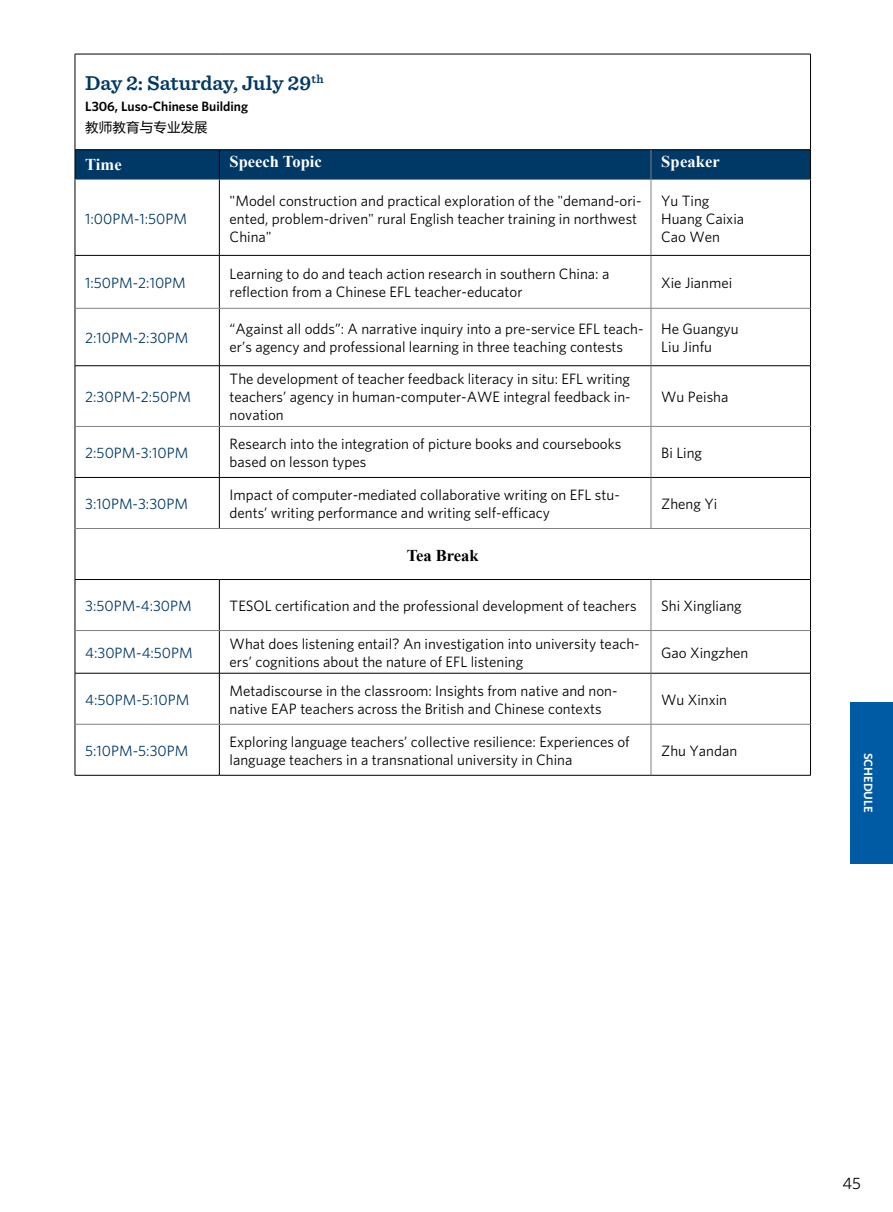
<style>
.page{position:relative;width:893px;height:1212px;background:#fff}
.page>*{position:absolute;margin:0;border:0;box-sizing:border-box;transform-origin:0 0}
.t1{font:600 21px "Sentinel";color:#003966}
.t2{font:700 16.5px "Times New Roman";color:#fff}
.t3{font:700 16.5px "Times New Roman";color:#000}
.t4{font:16.5px "Whitney";color:#000}
.t5{font:15px/18px "Whitney";color:#000}
.t6{font:15px "Whitney";color:#003966}
.t7{font:600 13.5px "Whitney";color:#000}
.t8{font:13.5px "FZLTHK GBK1 0";letter-spacing:.01em;color:#000}
.t9{font:600 12px "Whitney";color:#fff;scale:1.05 1}
</style>
<div class="page">
<div style="left:850px;top:702px;width:43px;height:161px;background:#005ba5"></div>
<hr style="left:810px;top:54px;width:1px;height:95px;background:#000">
<hr style="left:810px;top:528px;width:1px;height:51px;background:#000">
<hr style="left:75px;top:54px;width:144px;height:1px;background:#000">
<hr style="left:75px;top:54px;width:1px;height:95px;background:#000">
<hr style="left:219px;top:54px;width:432px;height:1px;background:#000">
<hr style="left:651px;top:54px;width:160px;height:1px;background:#000">
<hr style="left:75px;top:149px;width:144px;height:1px;background:#000">
<hr style="left:219px;top:149px;width:432px;height:1px;background:#000">
<hr style="left:651px;top:149px;width:160px;height:1px;background:#000">
<hr style="left:75px;top:179px;width:1px;height:76px;background:#000">
<hr style="left:219px;top:179px;width:1px;height:76px;background:#000">
<hr style="left:810px;top:179px;width:1px;height:76px;background:#000">
<hr style="left:75px;top:255px;width:144px;height:1px;background:#000">
<hr style="left:75px;top:256px;width:1px;height:52px;background:#000">
<hr style="left:219px;top:255px;width:432px;height:1px;background:#000">
<hr style="left:219px;top:256px;width:1px;height:52px;background:#000">
<hr style="left:651px;top:255px;width:160px;height:1px;background:#000">
<hr style="left:810px;top:256px;width:1px;height:52px;background:#000">
<hr style="left:75px;top:308px;width:1px;height:57px;background:#000">
<hr style="left:219px;top:308px;width:1px;height:57px;background:#000">
<hr style="left:810px;top:308px;width:1px;height:57px;background:#000">
<hr style="left:75px;top:365px;width:144px;height:1px;background:#000">
<hr style="left:75px;top:366px;width:1px;height:60px;background:#000">
<hr style="left:219px;top:365px;width:432px;height:1px;background:#000">
<hr style="left:219px;top:366px;width:1px;height:60px;background:#000">
<hr style="left:651px;top:365px;width:160px;height:1px;background:#000">
<hr style="left:810px;top:366px;width:1px;height:60px;background:#000">
<hr style="left:75px;top:426px;width:1px;height:51px;background:#000">
<hr style="left:219px;top:427px;width:1px;height:50px;background:#000">
<hr style="left:810px;top:426px;width:1px;height:51px;background:#000">
<hr style="left:75px;top:477px;width:144px;height:1px;background:#000">
<hr style="left:75px;top:478px;width:1px;height:50px;background:#000">
<hr style="left:219px;top:477px;width:432px;height:1px;background:#000">
<hr style="left:219px;top:478px;width:1px;height:50px;background:#000">
<hr style="left:651px;top:477px;width:160px;height:1px;background:#000">
<hr style="left:810px;top:478px;width:1px;height:50px;background:#000">
<hr style="left:75px;top:528px;width:1px;height:51px;background:#000">
<hr style="left:75px;top:579px;width:144px;height:1px;background:#000">
<hr style="left:75px;top:580px;width:1px;height:50px;background:#000">
<hr style="left:219px;top:579px;width:432px;height:1px;background:#000">
<hr style="left:219px;top:580px;width:1px;height:50px;background:#000">
<hr style="left:651px;top:579px;width:160px;height:1px;background:#000">
<hr style="left:810px;top:580px;width:1px;height:50px;background:#000">
<hr style="left:75px;top:630px;width:1px;height:43px;background:#000">
<hr style="left:219px;top:631px;width:1px;height:42px;background:#000">
<hr style="left:810px;top:630px;width:1px;height:43px;background:#000">
<hr style="left:75px;top:673px;width:144px;height:1px;background:#000">
<hr style="left:75px;top:673px;width:1px;height:51px;background:#000">
<hr style="left:219px;top:673px;width:432px;height:1px;background:#000">
<hr style="left:219px;top:673px;width:1px;height:51px;background:#000">
<hr style="left:651px;top:673px;width:160px;height:1px;background:#000">
<hr style="left:810px;top:673px;width:1px;height:51px;background:#000">
<hr style="left:75px;top:724px;width:1px;height:51px;background:#000">
<hr style="left:219px;top:724px;width:1px;height:51px;background:#000">
<hr style="left:810px;top:724px;width:1px;height:51px;background:#000">
<hr style="left:75px;top:775px;width:144px;height:1px;background:#000">
<hr style="left:219px;top:775px;width:432px;height:1px;background:#000">
<hr style="left:651px;top:775px;width:160px;height:1px;background:#000">
<div style="left:75px;top:150px;width:736px;height:29px;background:#003966"></div>
<hr style="left:220px;top:179px;width:431px;height:1px;background:#808080">
<hr style="left:651px;top:179px;width:159px;height:1px;background:#808080">
<hr style="left:651px;top:180px;width:1px;height:75px;background:#808080">
<hr style="left:651px;top:256px;width:1px;height:52px;background:#808080">
<hr style="left:75px;top:308px;width:144px;height:1px;background:#808080">
<hr style="left:219px;top:308px;width:432px;height:1px;background:#808080">
<hr style="left:651px;top:308px;width:159px;height:1px;background:#808080">
<hr style="left:651px;top:308px;width:1px;height:57px;background:#808080">
<hr style="left:651px;top:366px;width:1px;height:60px;background:#808080">
<hr style="left:75px;top:426px;width:144px;height:1px;background:#808080">
<hr style="left:219px;top:426px;width:432px;height:1px;background:#808080">
<hr style="left:651px;top:426px;width:159px;height:1px;background:#808080">
<hr style="left:651px;top:427px;width:1px;height:50px;background:#808080">
<hr style="left:651px;top:478px;width:1px;height:50px;background:#808080">
<hr style="left:75px;top:528px;width:144px;height:1px;background:#808080">
<hr style="left:219px;top:528px;width:432px;height:1px;background:#808080">
<hr style="left:651px;top:528px;width:159px;height:1px;background:#808080">
<hr style="left:651px;top:580px;width:1px;height:50px;background:#808080">
<hr style="left:75px;top:630px;width:144px;height:1px;background:#808080">
<hr style="left:219px;top:630px;width:432px;height:1px;background:#808080">
<hr style="left:651px;top:630px;width:159px;height:1px;background:#808080">
<hr style="left:651px;top:631px;width:1px;height:42px;background:#808080">
<hr style="left:651px;top:673px;width:1px;height:51px;background:#808080">
<hr style="left:75px;top:724px;width:144px;height:1px;background:#808080">
<hr style="left:219px;top:724px;width:432px;height:1px;background:#808080">
<hr style="left:651px;top:724px;width:159px;height:1px;background:#808080">
<hr style="left:651px;top:724px;width:1px;height:51px;background:#808080">
<hr style="left:75px;top:179px;width:144px;height:1px;background:#7391b5">
<h1 class="t1" style="left:85px;top:67px;width:240px">Day 2: Saturday, July 29<sup>th</sup></h1>
<p class="t7" style="left:85px;top:98px;width:164px">L306, Luso-Chinese Building</p>
<p class="t8" style="left:85px;top:120px;width:124px">教师教育与专业发展</p>
<p class="t2" style="left:85px;top:152px;width:38px">Time</p>
<p class="t2" style="left:230px;top:149px;width:94px">Speech Topic</p>
<p class="t2" style="left:661px;top:149px;width:60px">Speaker</p>
<p class="t6" style="left:85px;top:210px;width:103px">1:00PM-1:50PM</p>
<p class="t5" style="left:230px;top:191px;width:413px">"Model construction and practical exploration of the "demand-ori&shy;ented, problem-driven" rural English teacher training in northwest<br>China"</p>
<p class="t5" style="left:661px;top:191px;width:84px">Yu Ting<br>Huang Caixia<br>Cao Wen</p>
<p class="t6" style="left:85px;top:274px;width:102px">1:50PM-2:10PM</p>
<p class="t5" style="left:230px;top:265px;width:381px">Learning to do and teach action research in southern China: a reflection from a Chinese EFL teacher-educator</p>
<p class="t5" style="left:661px;top:274px;width:73px">Xie Jianmei</p>
<p class="t6" style="left:85px;top:329px;width:105px">2:10PM-2:30PM</p>
<p class="t5" style="left:230px;top:320px;width:415px">“Against all odds”: A narrative inquiry into a pre-service EFL teach&shy;er’s agency and professional learning in three teaching contests</p>
<p class="t5" style="left:661px;top:320px;width:79px">He Guangyu<br>Liu Jinfu</p>
<p class="t6" style="left:85px;top:388px;width:107px">2:30PM-2:50PM</p>
<p class="t5" style="left:230px;top:370px;width:402px;text-align:justify">The development of teacher feedback literacy in situ: EFL writing teachers’ agency in human-computer-AWE integral feedback in&shy;novation</p>
<p class="t5" style="left:661px;top:388px;width:69px">Wu Peisha</p>
<p class="t6" style="left:85px;top:444px;width:105px">2:50PM-3:10PM</p>
<p class="t5" style="left:230px;top:435px;width:393px">Research into the integration of picture books and coursebooks based on lesson types</p>
<p class="t5" style="left:661px;top:444px;width:42px">Bi Ling</p>
<p class="t6" style="left:85px;top:495px;width:104px">3:10PM-3:30PM</p>
<p class="t5" style="left:230px;top:486px;width:392px">Impact of computer-mediated collaborative writing on EFL stu&shy;dents’ writing performance and writing self-efficacy</p>
<p class="t5" style="left:661px;top:495px;width:58px">Zheng Yi</p>
<p class="t3" style="left:407px;top:543px;width:73px">Tea Break</p>
<p class="t6" style="left:85px;top:597px;width:108px">3:50PM-4:30PM</p>
<p class="t5" style="left:230px;top:597px;width:408px">TESOL certification and the professional development of teachers</p>
<p class="t5" style="left:661px;top:597px;width:82px">Shi Xingliang</p>
<p class="t6" style="left:85px;top:644px;width:109px">4:30PM-4:50PM</p>
<p class="t5" style="left:230px;top:635px;width:411px">What does listening entail? An investigation into university teach&shy;ers’ cognitions about the nature of EFL listening</p>
<p class="t5" style="left:661px;top:644px;width:89px">Gao Xingzhen</p>
<p class="t6" style="left:85px;top:691px;width:106px">4:50PM-5:10PM</p>
<p class="t5" style="left:230px;top:681px;width:389px">Metadiscourse in the classroom: Insights from native and non&shy;native EAP teachers across the British and Chinese contexts</p>
<p class="t5" style="left:661px;top:690px;width:67px">Wu Xinxin</p>
<p class="t6" style="left:85px;top:742px;width:105px">5:10PM-5:30PM</p>
<p class="t5" style="left:230px;top:732px;width:402px">Exploring language teachers’ collective resilience: Experiences of language teachers in a transnational university in China</p>
<p class="t5" style="left:661px;top:741px;width:77px">Zhu Yandan</p>
<p class="t9" style="left:875px;top:752px;width:59px;rotate:90deg">SCHEDULE</p>
<p class="t4" style="left:842px;top:1173px;width:20px">45</p>
</div>
